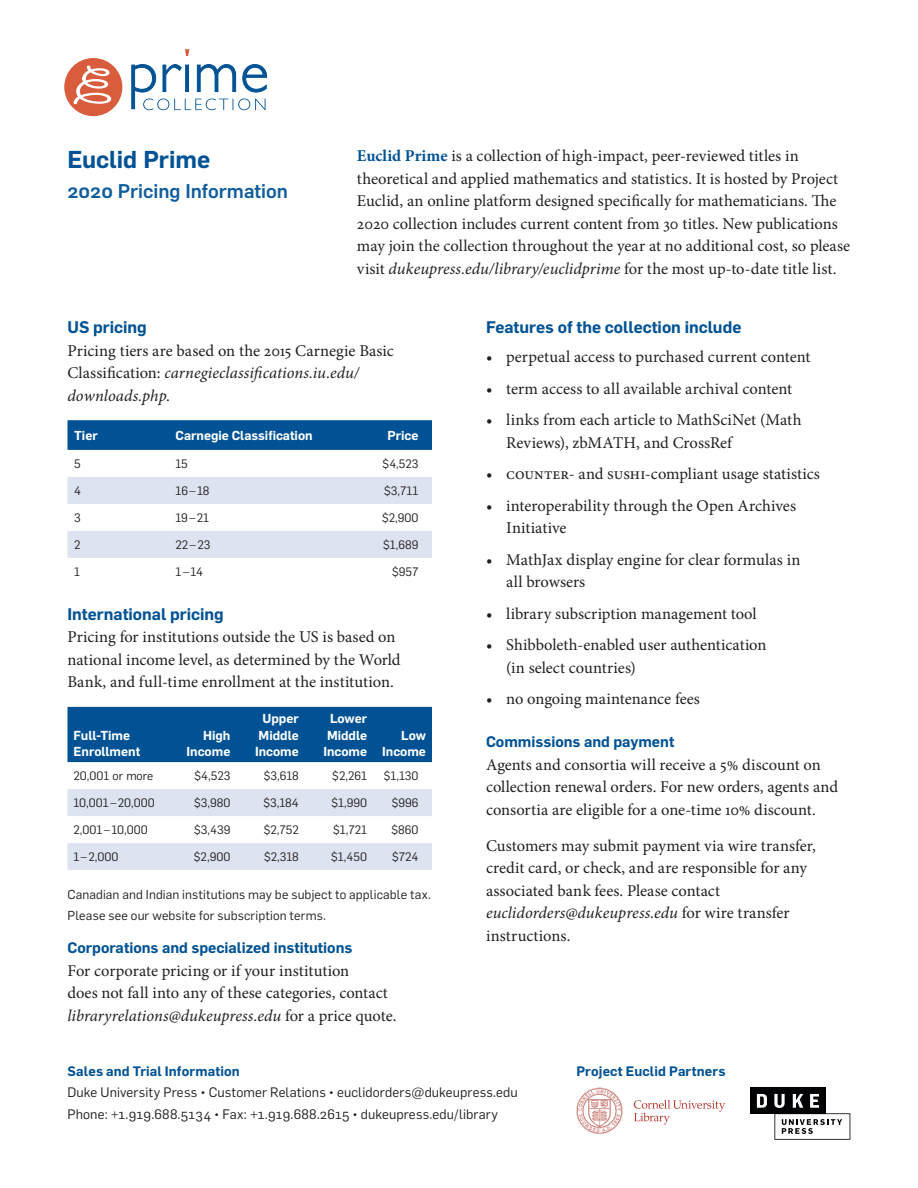
<style>
.page{position:relative;width:918px;height:1188px;background:#fff}
.page>*{position:absolute;margin:0;border:0;box-sizing:border-box;transform-origin:0 0}
.t1{font:600 24px "Flama";color:#005294}
.t2{font:500 19.5px "Flama";color:#105c9c}
.t3{font:16.5px/22.5px "Minion Pro";color:#231f20}
.t4{font:600 16.5px "Flama";color:#005294}
.t5{font:600 15px "Flama";color:#005294}
.t6{font:13.5px/21.8px "Flama";letter-spacing:.01em;color:#231f20}
.t7{font:600 13.5px "Flama";letter-spacing:.01em;color:#005294}
.t8{font:600 12.75px/16.5px "Flama";color:#fff;text-align:right}
.t9{font:12.75px/21px "Flama";letter-spacing:.01em;color:#231f20}
.t10{font:12px "Flama";color:#231f20}
.s1{font-weight:700;color:#005294}
.s2{font-style:italic}
</style>
<div class="page">
<svg style="left:185px;top:49px;width:4px;height:7px"></svg>
<svg style="left:131px;top:64px;width:136px;height:46px"></svg>
<div style="left:64px;top:58px;width:58px;height:58px;background:#d95c3c;border-radius:50%"></div>
<svg style="left:74px;top:66px;width:37px;height:38px"></svg>
<div style="left:68px;top:420px;width:364px;height:30px;background:#005294"></div>
<svg style="left:68px;top:477px;width:364px;height:81px"></svg>
<div style="left:68px;top:707px;width:364px;height:55px;background:#005294"></div>
<svg style="left:68px;top:789px;width:364px;height:81px"></svg>
<div style="left:750px;top:1088px;width:76px;height:26px;background:#010203"></div>
<svg style="left:757px;top:1094px;width:10px;height:14px"></svg>
<svg style="left:774px;top:1094px;width:76px;height:46px"></svg>
<svg style="left:634px;top:1100px;width:91px;height:25px"></svg>
<svg style="left:576px;top:1088px;width:47px;height:46px"></svg>
<h1 class="t1" style="left:68px;top:142px;width:144px">Euclid Prime</h1>
<p class="t2" style="left:68px;top:177px;width:222px">2020 Pricing Information</p>
<p class="t3" style="left:357px;top:145px;width:495px"><span class="s1">Euclid Prime</span> is a collection of high-impact, peer-reviewed titles in theoretical and applied mathematics and statistics. It is hosted by Project Euclid, an online platform designed specifically for mathematicians. The 2020 collection includes current content from 30 titles. New publications may join the collection throughout the year at no additional cost, so please visit <span class="s2">dukeupress.edu/library/euclidprime</span> for the most up-to-date title list.</p>
<p class="t4" style="left:68px;top:315px;width:81px">US pricing</p>
<p class="t3" style="left:68px;top:339px;width:328px">Pricing tiers are based on the 2015 Carnegie Basic<br>Classification: <span class="s2">carnegieclassifications.iu.edu/ downloads.php</span>.</p>
<p class="t8" style="left:74px;top:427px;width:25px">Tier</p>
<p class="t8" style="left:176px;top:427px;width:139px">Carnegie Classification</p>
<p class="t8" style="left:388px;top:427px;width:32px">Price</p>
<p class="t10" style="left:74px;top:455px;width:8px">5</p>
<p class="t10" style="left:176px;top:455px;width:14px">15</p>
<p class="t10" style="left:382px;top:455px;width:38px">$4,523</p>
<p class="t10" style="left:74px;top:482px;width:8px">4</p>
<p class="t10" style="left:176px;top:482px;width:35px">16–18</p>
<p class="t10" style="left:384px;top:482px;width:36px">$3,711</p>
<p class="t10" style="left:74px;top:509px;width:8px">3</p>
<p class="t10" style="left:176px;top:509px;width:35px">19–21</p>
<p class="t10" style="left:382px;top:509px;width:38px">$2,900</p>
<p class="t10" style="left:74px;top:536px;width:8px">2</p>
<p class="t10" style="left:176px;top:536px;width:36px">22–23</p>
<p class="t10" style="left:383px;top:536px;width:37px">$1,689</p>
<p class="t10" style="left:74px;top:563px;width:7px">1</p>
<p class="t10" style="left:176px;top:563px;width:29px">1–14</p>
<p class="t10" style="left:392px;top:563px;width:28px">$957</p>
<p class="t4" style="left:68px;top:602px;width:158px">International pricing</p>
<p class="t3" style="left:68px;top:626px;width:335px">Pricing for institutions outside the US is based on national income level, as determined by the World<br>Bank, and full-time enrollment at the institution.</p>
<p class="t8" style="left:74px;top:726px;width:68px;text-align:left">Full-Time<br>Enrollment</p>
<p class="t8" style="left:187px;top:726px;width:45px">High<br>Income</p>
<p class="t8" style="left:255px;top:710px;width:45px;text-align:center">Upper<br>Middle<br>Income</p>
<p class="t8" style="left:323px;top:710px;width:45px;text-align:center">Lower<br>Middle<br>Income</p>
<p class="t8" style="left:382px;top:726px;width:45px">Low<br>Income</p>
<p class="t10" style="left:74px;top:767px;width:81px">20,001 or more</p>
<p class="t10" style="left:194px;top:767px;width:38px">$4,523</p>
<p class="t10" style="left:263px;top:767px;width:37px">$3,618</p>
<p class="t10" style="left:332px;top:767px;width:37px">$2,261</p>
<p class="t10" style="left:384px;top:767px;width:36px">$1,130</p>
<p class="t10" style="left:73px;top:794px;width:83px">10,001 –20,000</p>
<p class="t10" style="left:194px;top:794px;width:38px">$3,980</p>
<p class="t10" style="left:263px;top:794px;width:37px">$3,184</p>
<p class="t10" style="left:331px;top:794px;width:38px">$1,990</p>
<p class="t10" style="left:391px;top:794px;width:29px">$996</p>
<p class="t10" style="left:73px;top:821px;width:76px">2,001–10,000</p>
<p class="t10" style="left:194px;top:821px;width:38px">$3,439</p>
<p class="t10" style="left:263px;top:821px;width:37px">$2,752</p>
<p class="t10" style="left:333px;top:821px;width:36px">$1,721</p>
<p class="t10" style="left:391px;top:821px;width:29px">$860</p>
<p class="t10" style="left:73px;top:848px;width:47px">1–2,000</p>
<p class="t10" style="left:194px;top:848px;width:38px">$2,900</p>
<p class="t10" style="left:264px;top:848px;width:37px">$2,318</p>
<p class="t10" style="left:331px;top:848px;width:38px">$1,450</p>
<p class="t10" style="left:392px;top:848px;width:28px">$724</p>
<p class="t9" style="left:68px;top:883px;width:365px">Canadian and Indian institutions may be subject to applicable tax.<br>Please see our website for subscription terms.</p>
<p class="t5" style="left:68px;top:937px;width:286px">Corporations and specialized institutions</p>
<p class="t3" style="left:68px;top:959px;width:331px">For corporate pricing or if your institution<br>does not fall into any of these categories, contact <span class="s2">libraryrelations@dukeupress.edu</span> for a price quote.</p>
<p class="t4" style="left:486px;top:315px;width:257px">Features of the collection include</p>
<p class="t3" style="left:486px;top:346px;width:326px">• perpetual access to purchased current content</p>
<p class="t3" style="left:486px;top:378px;width:308px">• term access to all available archival content</p>
<p class="t3" style="left:506px;top:409px;width:297px;text-indent:-20px">• links from each article to MathSciNet (Math<br>Reviews), zbMATH, and CrossRef</p>
<p class="t3" style="left:486px;top:463px;width:335px">• counter- and sushi-compliant usage statistics</p>
<p class="t3" style="left:506px;top:495px;width:291px;text-indent:-20px">• interoperability through the Open Archives<br>Initiative</p>
<p class="t3" style="left:506px;top:549px;width:296px;text-indent:-20px">• MathJax display engine for clear formulas in all browsers</p>
<p class="t3" style="left:486px;top:603px;width:272px">• library subscription management tool</p>
<p class="t3" style="left:506px;top:634px;width:262px;text-indent:-20px">• Shibboleth-enabled user authentication (in select countries)</p>
<p class="t3" style="left:486px;top:688px;width:215px">• no ongoing maintenance fees</p>
<p class="t5" style="left:486px;top:731px;width:190px">Commissions and payment</p>
<p class="t3" style="left:486px;top:753px;width:354px">Agents and consortia will receive a 5% discount on collection renewal orders. For new orders, agents and consortia are eligible for a one-time 10% discount.</p>
<p class="t3" style="left:486px;top:834px;width:331px">Customers may submit payment via wire transfer, credit card, or check, and are responsible for any associated bank fees. Please contact <span class="s2">euclidorders@dukeupress.edu</span> for wire transfer instructions.</p>
<p class="t7" style="left:68px;top:1061px;width:174px">Sales and Trial Information</p>
<p class="t6" style="left:68px;top:1081px;width:452px">Duke University Press • Customer Relations • euclidorders@dukeupress.edu<br>Phone: +1.919.688.5134 • Fax: +1.919.688.2615 • dukeupress.edu/library</p>
<p class="t7" style="left:576px;top:1061px;width:151px">Project Euclid Partners</p>
</div>
